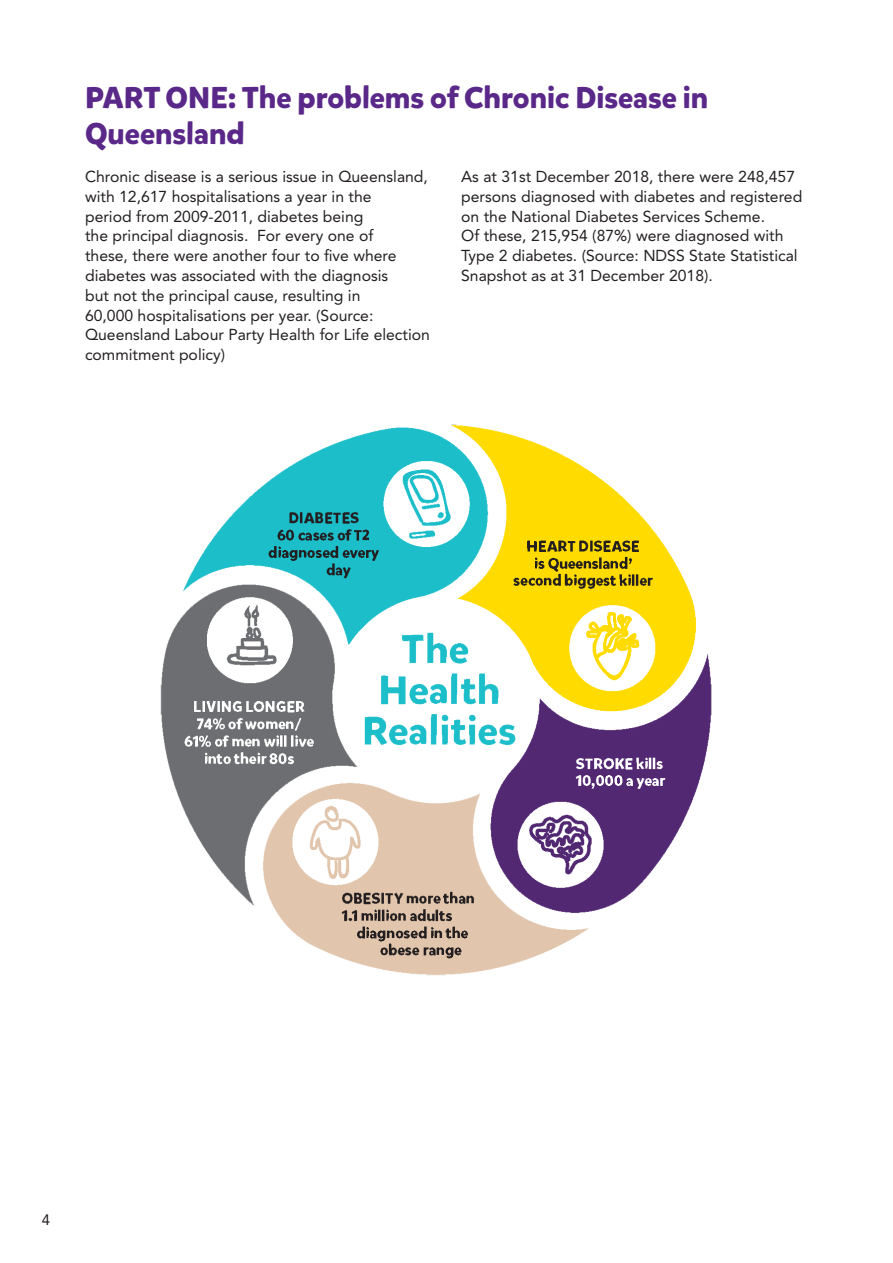
<style>
.page{position:relative;width:893px;height:1263px;background:#fff}
.page>*{position:absolute;margin:0;border:0;box-sizing:border-box;transform-origin:0 0}
.t1{font:700 30px/36px "Mikado";color:#5a2888}
.t2{font:15.75px/19.8px "Avenir LT Std";color:#231f20}
.t3{font:15px "Avenir LT Std";color:#231f20}
</style>
<div class="page">
<img style="left:160px;top:424px;width:552px;height:552px">
<p class="t1" style="left:85px;top:80px;width:625px">PART ONE: The problems of Chronic Disease in<br>Queensland</p>
<p class="t2" style="left:461px;top:167px;width:343px">As at 31st December 2018, there were 248,457 persons diagnosed with diabetes and registered on the National Diabetes Services Scheme.<br>Of these, 215,954 (87%) were diagnosed with Type 2 diabetes. (Source: NDSS State Statistical Snapshot as at 31 December 2018).</p>
<p class="t2" style="left:85px;top:167px;width:346px">Chronic disease is a serious issue in Queensland, with 12,617 hospitalisations a year in the<br>period from 2009-2011, diabetes being<br>the principal diagnosis. For every one of<br>these, there were another four to five where diabetes was associated with the diagnosis<br>but not the principal cause, resulting in<br>60,000 hospitalisations per year. (Source:<br>Queensland Labour Party Health for Life election commitment policy)</p>
<p class="t3" style="left:42px;top:1211px;width:10px">4</p>
</div>
